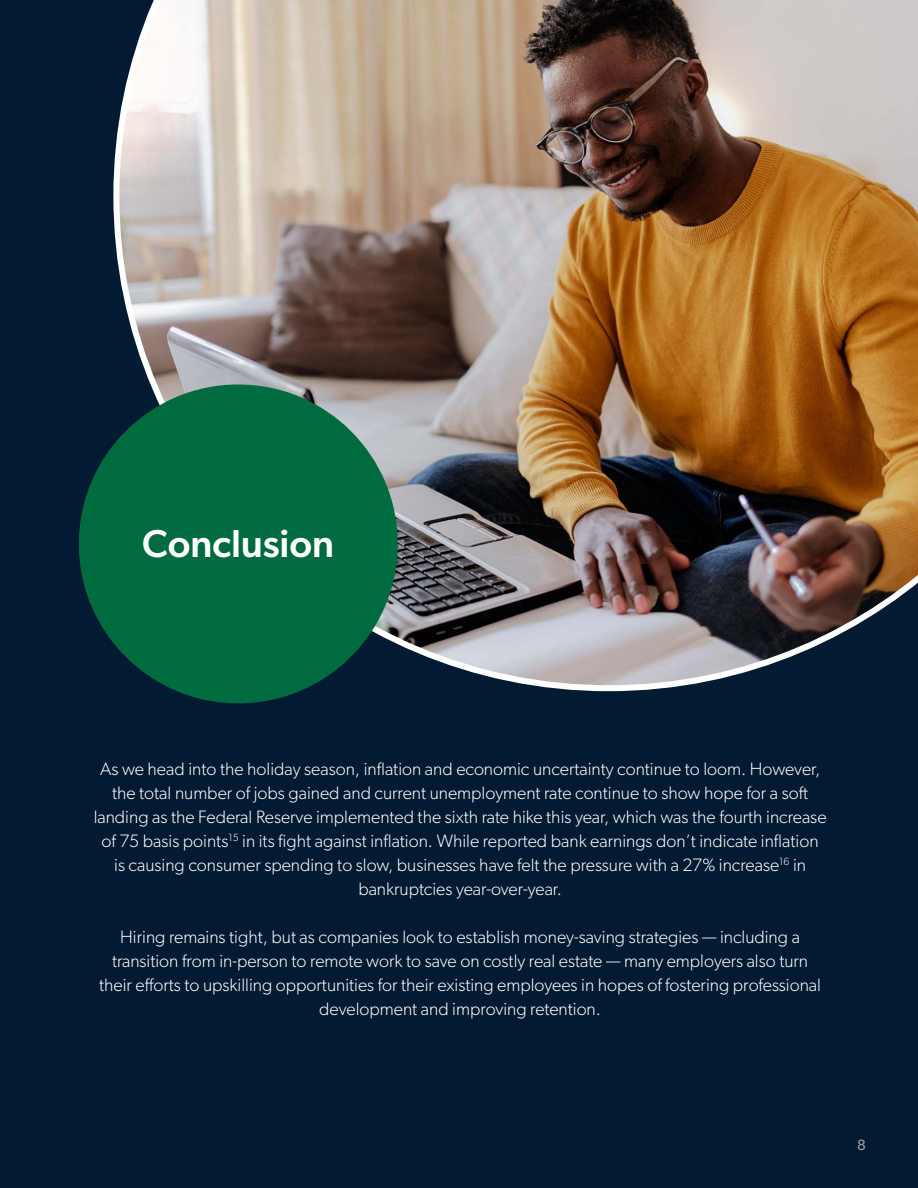
<style>
.page{position:relative;width:918px;height:1188px;background:#021a32}
.page>*{position:absolute;margin:0;border:0;box-sizing:border-box;transform-origin:0 0}
.t1{font:500 39px "Gibson";color:#fff}
.t2{font:300 18px/24px "Gibson";color:#fff;text-align:center}
.t3{font:15px "Gibson";color:#9a9b9c}
</style>
<div class="page">
<img style="left:113px;top:0;width:805px;height:691px">
<div style="left:80px;top:386px;width:316px;height:316px;background:#006b3f;border-radius:50%"></div>
<h1 class="t1" style="left:142px;top:520px;width:193px">Conclusion</h1>
<p class="t2" style="left:94px;top:756px;width:734px">As we head into the holiday season, inflation and economic uncertainty continue to loom. However, the total number of jobs gained and current unemployment rate continue to show hope for a soft landing as the Federal Reserve implemented the sixth rate hike this year, which was the fourth increase of 75 basis points<sup>15</sup> in its fight against inflation. While reported bank earnings don’t indicate inflation<br>is causing consumer spending to slow, businesses have felt the pressure with a 27% increase<sup>16</sup> in bankruptcies year-over-year.</p>
<p class="t2" style="left:99px;top:924px;width:723px">Hiring remains tight, but as companies look to establish money-saving strategies — including a transition from in-person to remote work to save on costly real estate — many employers also turn their efforts to upskilling opportunities for their existing employees in hopes of fostering professional development and improving retention.</p>
<p class="t3" style="left:857px;top:1136px;width:10px">8</p>
</div>
